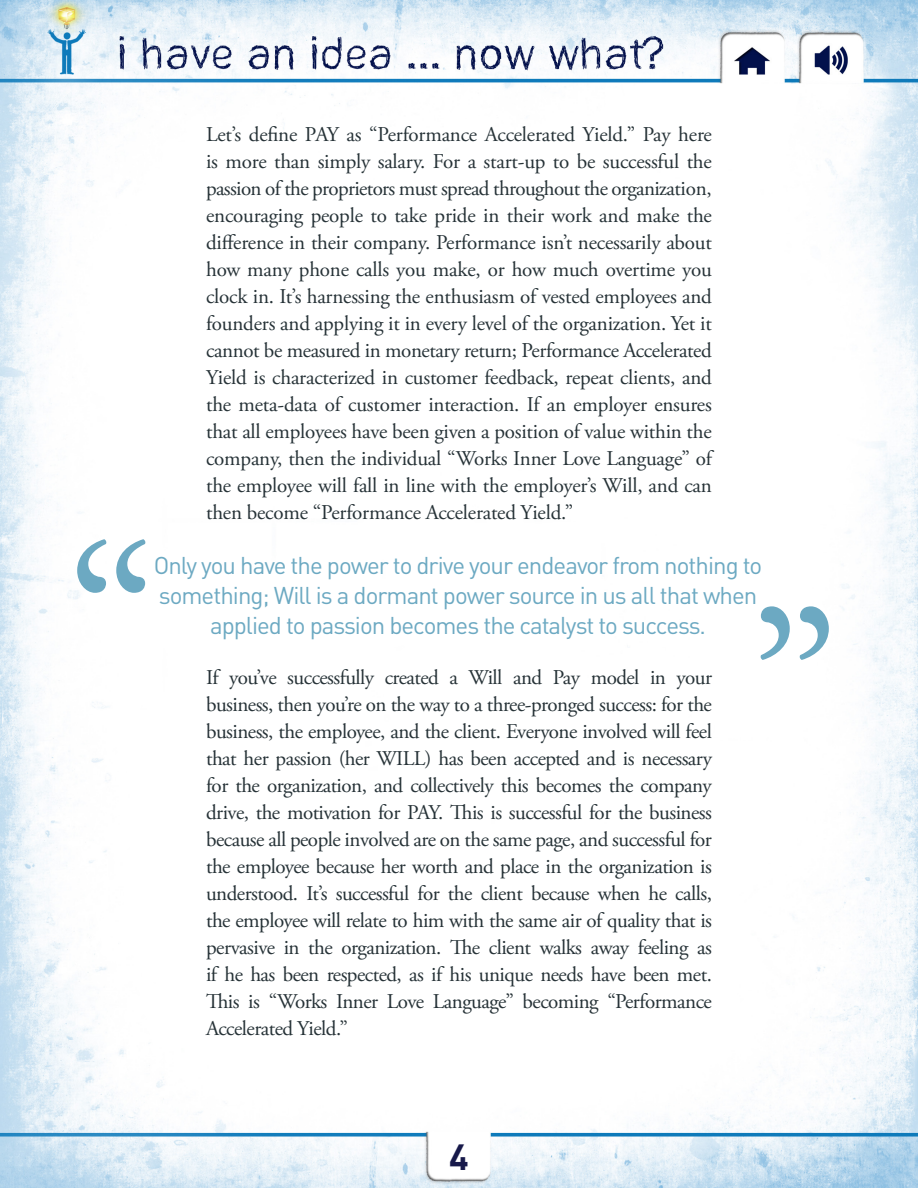
<style>
.page{position:relative;width:918px;height:1188px;background:#fff}
.page>*{position:absolute;margin:0;border:0;box-sizing:border-box;transform-origin:0 0}
.t1{font:231px "Adobe Garamond Pro";color:#6ca9c2}
.t2{font:700 36px "DIN";color:#17194a}
.t3{font:24px/30px "DIN";letter-spacing:-.04em;color:#6ca9c2;text-align:center}
.t4{font:21px/27px "Adobe Garamond Pro";letter-spacing:-.025em;color:#263237;text-align:justify}
</style>
<div class="page">
<img style="left:0;top:0;width:918px;height:1188px">
<p class="t1" style="left:64px;top:490px;width:95px">“</p>
<p class="t4" style="left:206px;top:122px;width:507px">Let’s define PAY as “Performance Accelerated Yield.” Pay here is more than simply salary. For a start-up to be successful the passion of the proprietors must spread throughout the organization, encouraging people to take pride in their work and make the difference in their company. Performance isn’t necessarily about how many phone calls you make, or how much overtime you clock in. It’s harnessing the enthusiasm of vested employees and founders and applying it in every level of the organization. Yet it cannot be measured in monetary return; Performance Accelerated Yield is characterized in customer feedback, repeat clients, and the meta-data of customer interaction. If an employer ensures that all employees have been given a position of value within the company, then the individual “Works Inner Love Language” of the employee will fall in line with the employer’s Will, and can then become “Performance Accelerated Yield.”</p>
<p class="t3" style="left:154px;top:550px;width:610px">Only you have the power to drive your endeavor from nothing to something; Will is a dormant power source in us all that when applied to passion becomes the catalyst to success.</p>
<p class="t1" style="left:748px;top:556px;width:95px">”</p>
<p class="t4" style="left:206px;top:665px;width:507px">If you’ve successfully created a Will and Pay model in your business, then you’re on the way to a three-pronged success: for the business, the employee, and the client. Everyone involved will feel that her passion (her WILL) has been accepted and is necessary for the organization, and collectively this becomes the company drive, the motivation for PAY. This is successful for the business because all people involved are on the same page, and successful for the employee because her worth and place in the organization is understood. It’s successful for the client because when he calls, the employee will relate to him with the same air of quality that is pervasive in the organization. The client walks away feeling as if he has been respected, as if his unique needs have been met.<br>This is “Works Inner Love Language” becoming “Performance Accelerated Yield.”</p>
<h2 class="t2" style="left:449px;top:1133px;width:21px">4</h2>
</div>
